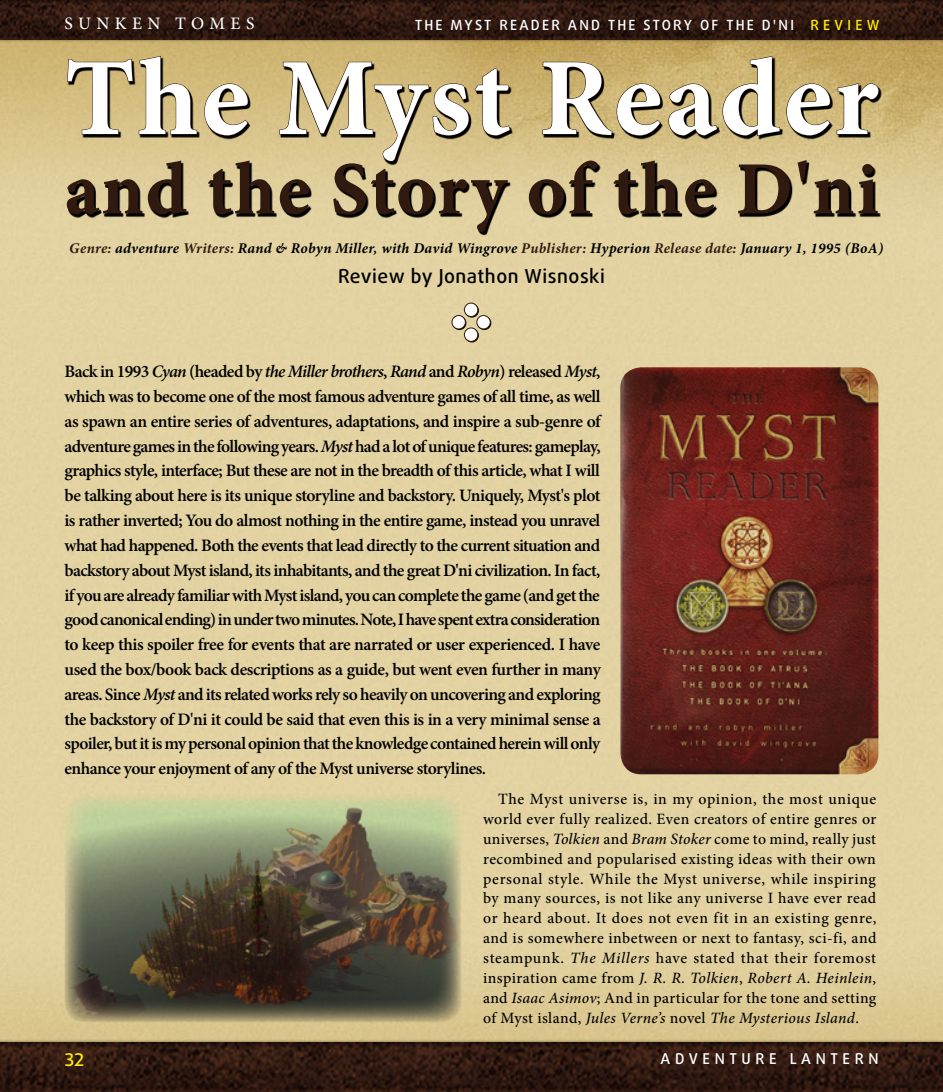
<style>
.page{position:relative;width:943px;height:1092px;background:#fff}
.page>*{position:absolute;margin:0;border:0;box-sizing:border-box;transform-origin:0 0}
.t1{font:700 110.25px "Minion Pro";letter-spacing:.025em;color:#fff}
.t2{font:700 75.25px "Minion Pro";letter-spacing:.025em;color:#301a10}
.t3{font:500 19.25px "Daxline Pro";letter-spacing:.025em;color:#000}
.t4{font:600 17.5px/24.8px "Minion Pro";letter-spacing:-.03em;color:#000;text-align:justify}
.t5{font:500 17.5px "Minion Pro";letter-spacing:.31em;color:#fff}
.t6{font:500 17.5px "Daxline Pro";color:#ffed00}
.t7{font:500 15.75px/19.8px "Minion Pro";letter-spacing:.025em;color:#000;text-align:justify}
.t8{font:italic 700 14.88px "Minion Pro";letter-spacing:.02em;color:#000}
.t9{font:500 14.88px "Daxline Pro";letter-spacing:.31em;color:#fff}
.t10{font:500 14px "Daxline Pro";letter-spacing:.16em;color:#fff}
.s1{color:#ffed00}
.s2{color:#301a10}
.s3{font-style:italic}
</style>
<div class="page">
<img style="left:0;top:40px;width:943px;height:1002px">
<svg style="left:0;top:1042px;width:943px;height:49px;background:#2e1810"></svg>
<svg style="left:0;top:0;width:943px;height:40px;background:#2f1810"></svg>
<img style="left:64px;top:794px;width:397px;height:228px">
<svg style="left:68px;top:57px;width:875px;height:237px;background:#c7b787"></svg>
<svg style="left:67px;top:55px;width:130px;height:80px;background:#80714b"></svg>
<svg style="left:204px;top:83px;width:44px;height:53px;background:#594d35"></svg>
<svg style="left:279px;top:61px;width:232px;height:101px;background:#908057"></svg>
<svg style="left:542px;top:61px;width:118px;height:75px;background:#6d5e3c"></svg>
<svg style="left:668px;top:55px;width:112px;height:82px;background:#766742"></svg>
<svg style="left:786px;top:83px;width:44px;height:53px;background:#574c31"></svg>
<svg style="left:836px;top:83px;width:43px;height:52px;background:#66593a"></svg>
<img style="left:620px;top:367px;width:258px;height:407px">
<svg style="left:465px;top:303px;width:14px;height:14px"></svg>
<svg style="left:465px;top:328px;width:14px;height:14px"></svg>
<svg style="left:452px;top:316px;width:14px;height:14px"></svg>
<svg style="left:477px;top:316px;width:14px;height:14px"></svg>
<div style="left:464px;top:303px;width:14px;height:13px;background:#fff;border-radius:50%"></div>
<div style="left:464px;top:303px;width:14px;height:14px;border:1px solid #301a10;border-radius:50%"></div>
<div style="left:464px;top:328px;width:14px;height:13px;background:#fff;border-radius:50%"></div>
<div style="left:464px;top:327px;width:14px;height:14px;border:1px solid #301a10;border-radius:50%"></div>
<div style="left:452px;top:315px;width:13px;height:14px;background:#fff;border-radius:50%"></div>
<div style="left:451px;top:315px;width:14px;height:14px;border:1px solid #301a10;border-radius:50%"></div>
<div style="left:477px;top:315px;width:13px;height:14px;background:#fff;border-radius:50%"></div>
<div style="left:476px;top:315px;width:14px;height:14px;border:1px solid #301a10;border-radius:50%"></div>
<p class="t5" style="left:65px;top:12px;width:191px">Sun ken Tomes</p>
<p class="t10" style="left:415px;top:15px;width:465px">TH E MYST READER AND TH E STORY OF TH E D'NI <span class="s1">REVIE W</span></p>
<h1 class="t1" style="left:64px;top:21px;width:815px">The Myst Reader</h1>
<h2 class="t2" style="left:64px;top:136px;width:815px">and the Story of the D'ni</h2>
<p class="t8" style="left:69px;top:238px;width:815px"><span class="s2">Genre:</span> adventure <span class="s2">Writers:</span> Rand &amp; Robyn Miller, with David Wingrove <span class="s2">Publisher:</span> Hyperion <span class="s2">Release date:</span> January 1, 1995 (BoA)</p>
<p class="t3" style="left:338px;top:263px;width:268px">REVIEW BY JONATHON WISNOSKI</p>
<p class="t4" style="left:64px;top:359px;width:538px">Back in 1993 <span class="s3">Cyan</span> (headed by <span class="s3">the Miller brothers</span>, <span class="s3">Rand</span> and <span class="s3">Robyn</span>) released <span class="s3">Myst</span>, which was to become one of the most famous adventure games of all time, as well as spawn an entire series of adventures, adaptations, and inspire a sub-genre of adventure games in the following years. <span class="s3">Myst</span> had a lot of unique features: gameplay, graphics style, interface; But these are not in the breadth of this article, what I will be talking about here is its unique storyline and backstory. Uniquely, Myst's plot is rather inverted; You do almost nothing in the entire game, instead you unravel what had happened. Both the events that lead directly to the current situation and backstory about Myst island, its inhabitants, and the great D'ni civilization. In fact, if you are already familiar with Myst island, you can complete the game (and get the good canonical ending) in under two minutes. Note, I have spent extra consideration to keep this spoiler free for events that are narrated or user experienced. I have used the box/book back descriptions as a guide, but went even further in many areas. Since <span class="s3">Myst</span> and its related works rely so heavily on uncovering and exploring the backstory of D'ni it could be said that even this is in a very minimal sense a spoiler, but it is my personal opinion that the knowledge contained herein will only enhance your enjoyment of any of the Myst universe storylines.</p>
<p class="t7" style="left:483px;top:789px;width:395px;text-indent:15px">The Myst universe is, in my opinion, the most unique world ever fully realized. Even creators of entire genres or universes, <span class="s3">Tolkien</span> and <span class="s3">Bram Stoker</span> come to mind, really just recombined and popularised existing ideas with their own personal style. While the Myst universe, while inspiring by many sources, is not like any universe I have ever read or heard about. It does not even fit in an existing genre, and is somewhere inbetween or next to fantasy, sci-fi, and steampunk. <span class="s3">The Millers</span> have stated that their foremost inspiration came from <span class="s3">J. R. R. Tolkien</span>, <span class="s3">Robert A. Heinlein</span>, and <span class="s3">Isaac Asimov</span>; And in particular for the tone and setting of Myst island, <span class="s3">Jules Verne’s</span> novel <span class="s3">The Mysterious Island</span>.</p>
<p class="t6" style="left:65px;top:1047px;width:21px">32</p>
<p class="t9" style="left:660px;top:1048px;width:219px">ADVENTURE LANTERN</p>
</div>
